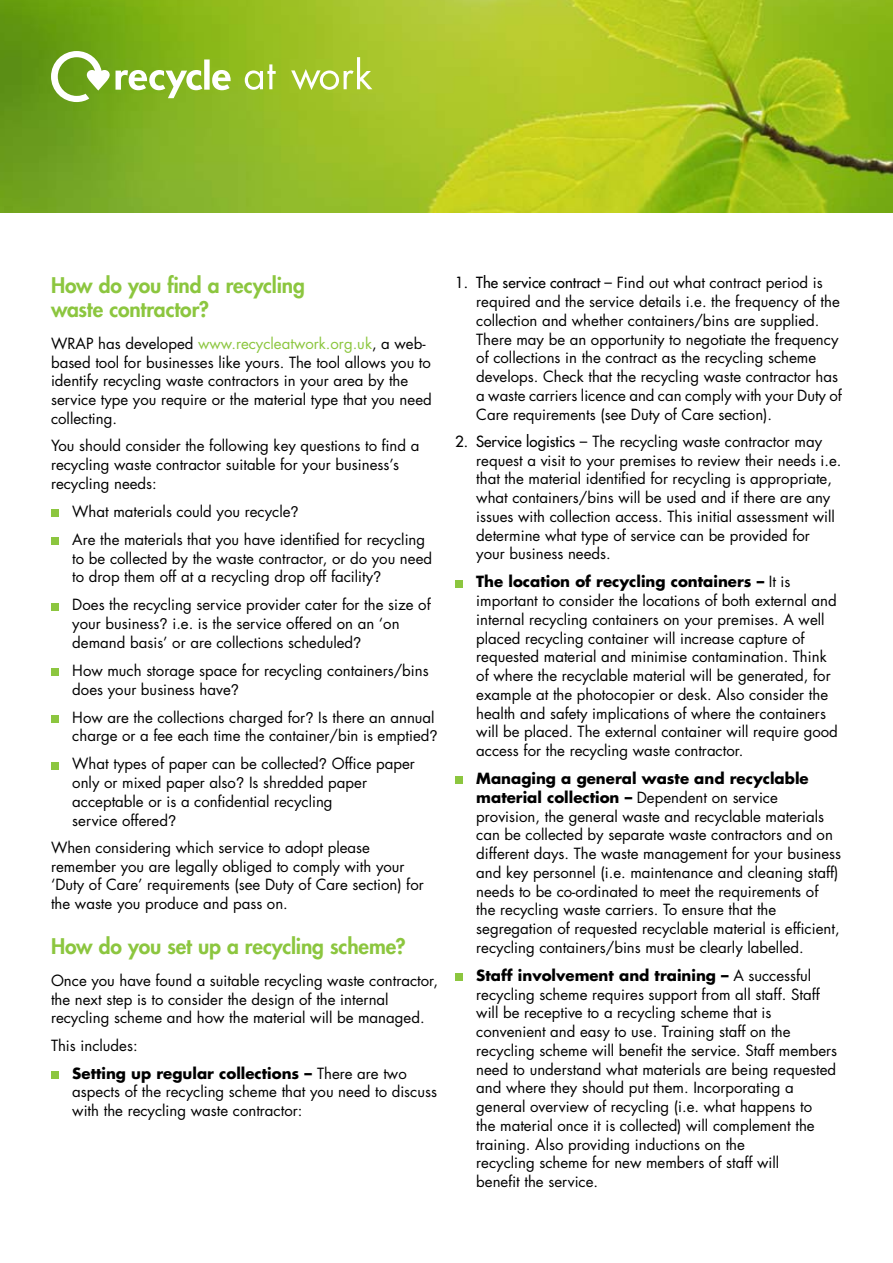
<style>
.page{position:relative;width:893px;height:1263px;background:#fff}
.page>*{position:absolute;margin:0;border:0;box-sizing:border-box;transform-origin:0 0}
.t1{font:800 21px/24px "Futura LT";letter-spacing:-.005em;color:#8cc63f}
.t2{font:15px/18.8px "Futura LT";color:#000}
.t3{font:700 15px/28px "Futura LT";color:#000}
.s1{color:#8cc63f}
.s2{font-family:"Helvetica Neue"}
.s3{font-weight:400}
.s4{font-style:inherit}
.s5{font-weight:700}
</style>
<div class="page">
<img style="left:0;top:0;width:893px;height:213px">
<svg style="left:245px;top:64px;width:31px;height:26px"></svg>
<svg style="left:51px;top:51px;width:180px;height:51px"></svg>
<svg style="left:291px;top:57px;width:81px;height:33px"></svg>
<div style="left:51px;top:509px;width:7px;height:8px;background:#8cc63f"></div>
<div style="left:51px;top:537px;width:7px;height:8px;background:#8cc63f"></div>
<div style="left:51px;top:603px;width:7px;height:7px;background:#8cc63f"></div>
<div style="left:51px;top:668px;width:7px;height:8px;background:#8cc63f"></div>
<div style="left:51px;top:715px;width:7px;height:7px;background:#8cc63f"></div>
<div style="left:51px;top:762px;width:7px;height:7px;background:#8cc63f"></div>
<div style="left:51px;top:1071px;width:7px;height:7px;background:#8cc63f"></div>
<div style="left:455px;top:580px;width:7px;height:7px;background:#8cc63f"></div>
<div style="left:455px;top:777px;width:7px;height:7px;background:#8cc63f"></div>
<div style="left:455px;top:973px;width:7px;height:8px;background:#8cc63f"></div>
<h1 class="t1" style="left:51px;top:273px;width:255px">How do you find a recycling waste contractor?</h1>
<p class="t2" style="left:51px;top:334px;width:382px">WRAP has developed <span class="s1">www.recycleatwork.org.uk</span>, a web&shy;based tool for businesses like yours. The tool allows you to identify recycling waste contractors in your area by the service type you require or the material type that you need collecting.</p>
<p class="t2" style="left:51px;top:436px;width:370px">You should consider the following key questions to find a recycling waste contractor suitable for your business’s recycling needs:</p>
<p class="t2" style="left:72px;top:497px;width:354px;line-height:28px">What materials could you recycle<span class="s2">?<br></span>Are the materials that you have identified for recycling</p>
<p class="t2" style="left:72px;top:549px;width:361px">to be collected by the waste contractor, or do you need to drop them off at a recycling drop off facility<span class="s2">?</span></p>
<p class="t2" style="left:72px;top:595px;width:360px">Does the recycling service provider cater for the size of your business<span class="s2">?</span> i.e. is the service offered on an ‘on demand basis’ or are collections scheduled<span class="s2">?</span></p>
<p class="t2" style="left:72px;top:661px;width:358px">How much storage space for recycling containers/bins does your business have<span class="s2">?</span></p>
<p class="t2" style="left:72px;top:708px;width:367px">How are the collections charged for<span class="s2">?</span> Is there an annual charge or a fee each time the container/bin is emptied<span class="s2">?</span></p>
<p class="t2" style="left:72px;top:754px;width:344px">What types of paper can be collected<span class="s2">?</span> Office paper only or mixed paper also<span class="s2">?</span> Is shredded paper acceptable or is a confidential recycling<br>service offered<span class="s2">?</span></p>
<p class="t2" style="left:51px;top:838px;width:374px">When considering which service to adopt please remember you are legally obliged to comply with your ‘Duty of Care’ requirements (see Duty of Care section) for the waste you produce and pass on.</p>
<h1 class="t1" style="left:51px;top:934px;width:356px">How do you set up a recycling scheme?</h1>
<p class="t2" style="left:51px;top:971px;width:388px">Once you have found a suitable recycling waste contractor, the next step is to consider the design of the internal recycling scheme and how the material will be managed.</p>
<p class="t3" style="left:72px;top:1031px;width:336px;text-indent:-21px"><span class="s3">This includes:<br></span>Setting up regular collections – <span class="s3">There are two</span></p>
<p class="t2" style="left:72px;top:1083px;width:366px">aspects of the recycling scheme that you need to discuss with the recycling waste contractor:</p>
<p class="t2" style="left:476px;top:274px;width:367px;text-indent:-21px"><span class="s4">1. The service contract –</span> Find out what contract period is required and the service details i.e. the frequency of the collection and whether containers/bins are supplied.<br>There may be an opportunity to negotiate the frequency of collections in the contract as the recycling scheme develops. Check that the recycling waste contractor has a waste carriers licence and can comply with your Duty of Care requirements (see Duty of Care section).</p>
<p class="t2" style="left:476px;top:432px;width:367px;text-indent:-21px"><span class="s4">2. Service logistics –</span> The recycling waste contractor may request a visit to your premises to review their needs i.e. that the material identified for recycling is appropriate, what containers/bins will be used and if there are any issues with collection access. This initial assessment will determine what type of service can be provided for your business needs.</p>
<p class="t2" style="left:476px;top:573px;width:363px"><span class="s5">The location of recycling containers –</span> It is important to consider the locations of both external and internal recycling containers on your premises. A well placed recycling container will increase capture of requested material and minimise contamination. Think of where the recyclable material will be generated, for example at the photocopier or desk. Also consider the health and safety implications of where the containers will be placed. The external container will require good access for the recycling waste contractor.</p>
<p class="t2" style="left:476px;top:769px;width:366px"><span class="s5">Managing a general waste and recyclable material collection –</span> Dependent on service provision, the general waste and recyclable materials can be collected by separate waste contractors and on different days. The waste management for your business and key personnel (i.e. maintenance and cleaning staff) needs to be co-ordinated to meet the requirements of the recycling waste carriers. To ensure that the segregation of requested recyclable material is efficient, recycling containers/bins must be clearly labelled.</p>
<p class="t2" style="left:476px;top:966px;width:362px"><span class="s5">Staff involvement and training –</span> A successful recycling scheme requires support from all staff. Staff will be receptive to a recycling scheme that is convenient and easy to use. Training staff on the recycling scheme will benefit the service. Staff members need to understand what materials are being requested and where they should put them. Incorporating a general overview of recycling (i.e. what happens to<br>the material once it is collected) will complement the training. Also providing inductions on the<br>recycling scheme for new members of staff will<br>benefit the service.</p>
</div>
